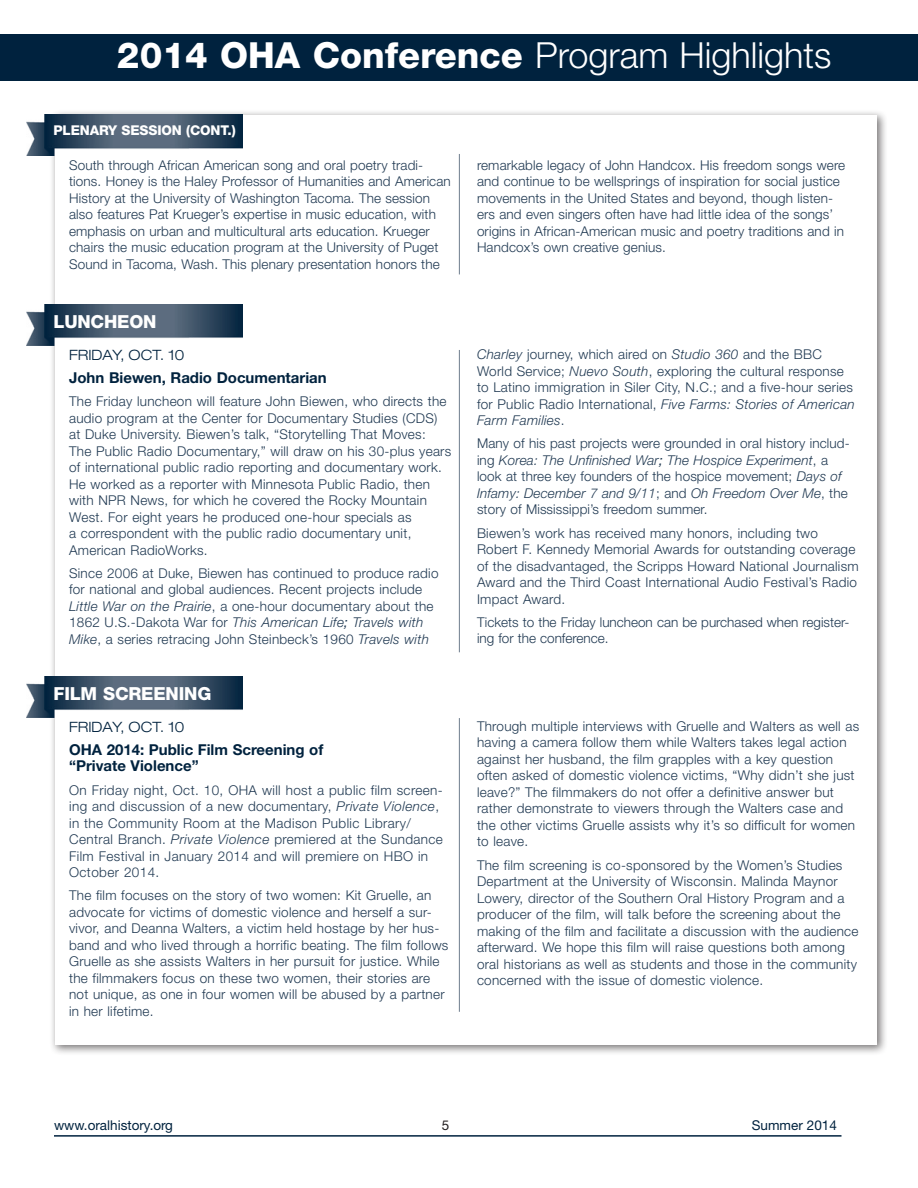
<style>
.page{position:relative;width:918px;height:1188px;background:#fff}
.page>*{position:absolute;margin:0;border:0;box-sizing:border-box;transform-origin:0 0}
.t1{font:800 36px "Helvetica Neue LT Std";color:#fff}
.t2{font:800 18px "Helvetica Neue LT Std";letter-spacing:-.01em;color:#fff}
.t3{font:700 15px/16.5px "Helvetica Neue LT Std";color:#00223e}
.t4{font:300 expanded 14.25px "Helvetica Neue LT Std";color:#00223e}
.t5{font:300 13.5px/16.5px "Helvetica Neue LT Std";letter-spacing:.02em;color:#203952}
.t6{font:300 13.5px/16.5px "Helvetica Neue LT Std";color:#203952}
.t7{font:13.5px "Helvetica Neue LT Std";color:#00223e}
.t8{font:800 13.5px "Helvetica Neue LT Std";letter-spacing:-.01em;color:#fff}
.t9{font:13.5px "Helvetica Neue LT Std";color:#231f20}
.s1{font-weight:300}
.s2{font-style:italic}
.s3{font-weight:400;font-style:italic}
</style>
<div class="page">
<div style="left:0;top:35px;width:918px;height:46px;background:#00223e"></div>
<hr style="left:54px;top:1135px;width:788px;height:2px;background:#00223e">
<div style="left:50px;top:110px;width:838px;height:946px;background:#231f20;opacity:.6"></div>
<div style="left:55px;top:115px;width:822px;height:929px;background:#fff"></div>
<img style="left:26px;top:115px;width:216px;height:41px">
<img style="left:26px;top:304px;width:216px;height:41px">
<img style="left:26px;top:676px;width:216px;height:41px">
<hr style="left:459px;top:154px;width:1px;height:120px;background:#6f7e8e">
<hr style="left:459px;top:350px;width:1px;height:302px;background:#6f7e8e">
<hr style="left:459px;top:718px;width:1px;height:294px;background:#6f7e8e">
<h1 class="t1" style="left:117px;top:34px;width:716px">2014 OHA CONFERENCE <span class="s1">Program Highlights</span></h1>
<p class="t8" style="left:54px;top:122px;width:184px">PLENARY SESSION (CONT.)</p>
<p class="t5" style="left:69px;top:156px;width:383px">South through African American song and oral poetry tradi&shy;tions. Honey is the Haley Professor of Humanities and American History at the University of Washington Tacoma. The session also features Pat Krueger’s expertise in music education, with emphasis on urban and multicultural arts education. Krueger chairs the music education program at the University of Puget Sound in Tacoma, Wash. This plenary presentation honors the</p>
<p class="t5" style="left:477px;top:156px;width:370px">remarkable legacy of John Handcox. His freedom songs were and continue to be wellsprings of inspiration for social justice movements in the United States and beyond, though listen&shy;ers and even singers often have had little idea of the songs’ origins in African-American music and poetry traditions and in Handcox’s own creative genius.</p>
<h2 class="t2" style="left:54px;top:311px;width:105px">LUNCHEON</h2>
<p class="t4" style="left:69px;top:346px;width:117px">FRIDAY, OCT. 10</p>
<p class="t3" style="left:69px;top:369px;width:259px">John Biewen, Radio Documentarian</p>
<p class="t5" style="left:69px;top:393px;width:384px">The Friday luncheon will feature John Biewen, who directs the audio program at the Center for Documentary Studies (CDS) at Duke University. Biewen’s talk, “Storytelling That Moves:<br>The Public Radio Documentary,” will draw on his 30-plus years of international public radio reporting and documentary work.<br>He worked as a reporter with Minnesota Public Radio, then with NPR News, for which he covered the Rocky Mountain West. For eight years he produced one-hour specials as<br>a correspondent with the public radio documentary unit, American RadioWorks.</p>
<p class="t5" style="left:69px;top:565px;width:371px">Since 2006 at Duke, Biewen has continued to produce radio for national and global audiences. Recent projects include <span class="s2">Little War on the Prairie</span>, a one-hour documentary about the 1862 U.S.-Dakota War for <span class="s2">This American Life</span><span class="s3">;</span> <span class="s2">Travels with Mike</span>, a series retracing John Steinbeck’s 1960 <span class="s2">Travels with</span></p>
<h2 class="t2" style="left:54px;top:683px;width:159px">FILM SCREENING</h2>
<p class="t4" style="left:69px;top:718px;width:117px">FRIDAY, OCT. 10</p>
<p class="t3" style="left:69px;top:741px;width:256px">OHA 2014: Public Film Screening of “Private Violence”</p>
<p class="t5" style="left:69px;top:781px;width:170px">On Friday night, Oct. 10, OHA</p>
<p class="t5" style="left:69px;top:781px;width:375px;text-indent:193px">will host a public film screen&shy;ing and discussion of a new documentary, <span class="s2">Private Violence</span>, in the Community Room at the Madison Public Library/ Central Branch. <span class="s2">Private Violence</span> premiered at the Sundance Film Festival in January 2014 and will premiere on HBO in October 2014.</p>
<p class="t5" style="left:69px;top:887px;width:381px">The film focuses on the story of two women: Kit Gruelle, an advocate for victims of domestic violence and herself a sur&shy;vivor, and Deanna Walters, a victim held hostage by her hus&shy;band and who lived through a horrific beating. The film follows Gruelle as she assists Walters in her pursuit for justice. While the filmmakers focus on these two women, their stories are not unique, as one in four women will be abused by a partner in her lifetime.</p>
<p class="t5" style="left:477px;top:346px;width:379px"><span class="s2">Charley</span> journey, which aired on <span class="s2">Studio 360</span> and the BBC World Service; <span class="s2">Nuevo South</span>, exploring the cultural response to Latino immigration in Siler City, N.C.; and a five-hour series for Public Radio International, <span class="s2">Five Farms: Stories of American Farm Families</span>.</p>
<p class="t5" style="left:477px;top:435px;width:374px">Many of his past projects were grounded in oral history includ&shy;ing <span class="s2">Korea: The Unfinished War</span><span class="s3">;</span> <span class="s2">The Hospice Experiment</span>, a look at three key founders of the hospice movement; <span class="s2">Days of Infamy: December 7 and 9/11</span>; and <span class="s2">Oh Freedom Over Me</span>, the story of Mississippi’s freedom summer.</p>
<p class="t5" style="left:477px;top:524px;width:383px">Biewen’s work has received many honors, including two Robert F. Kennedy Memorial Awards for outstanding coverage of the disadvantaged, the Scripps Howard National Journalism Award and the Third Coast International Audio Festival’s Radio Impact Award.</p>
<p class="t6" style="left:477px;top:613px;width:374px">Tickets to the Friday luncheon can be purchased when register&shy;ing for the conference.</p>
<p class="t5" style="left:477px;top:718px;width:384px">Through multiple interviews with Gruelle and Walters as well as having a camera follow them while Walters takes legal action against her husband, the film grapples with a key question often asked of domestic violence victims, “Why didn’t she just leave?” The filmmakers do not offer a definitive answer but rather demonstrate to viewers through the Walters case and the other victims Gruelle assists why it’s so difficult for women to leave.</p>
<p class="t5" style="left:477px;top:856px;width:383px">The film screening is co-sponsored by the Women’s Studies Department at the University of Wisconsin. Malinda Maynor Lowery, director of the Southern Oral History Program and a producer of the film, will talk before the screening about the making of the film and facilitate a discussion with the audience afterward. We hope this film will raise questions both among oral historians as well as students and those in the community concerned with the issue of domestic violence.</p>
<p class="t7" style="left:54px;top:1117px;width:121px">www.oralhistory.org</p>
<p class="t9" style="left:442px;top:1117px;width:9px">5</p>
<p class="t7" style="left:752px;top:1117px;width:87px">Summer 2014</p>
</div>
